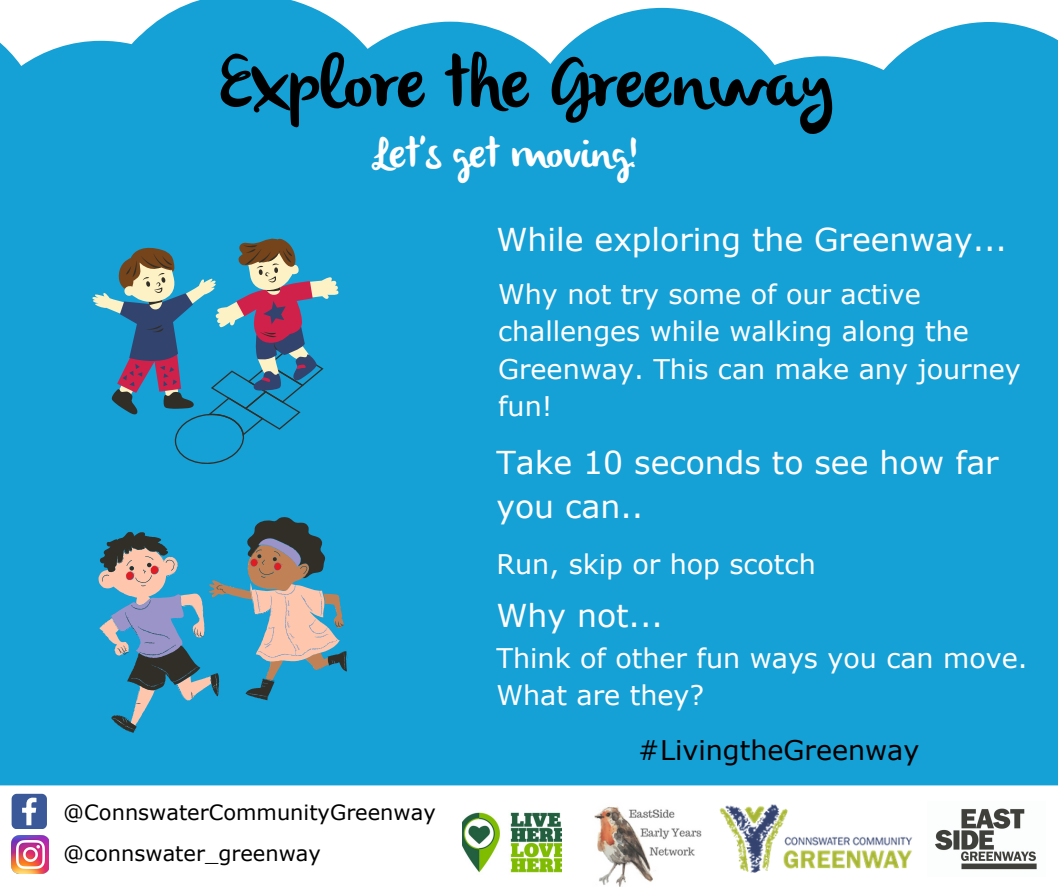
<style>
.page{position:relative;width:1058px;height:887px;background:#fff}
.page>*{position:absolute;margin:0;border:0;box-sizing:border-box;transform-origin:0 0}
.t1{font:72px "olivier";color:#000}
.t2{font:42px "olivier";color:#fff}
.t3{font:31.5px/43.8px "Verdana";color:#fff}
.t4{font:27px/37.2px "Verdana";color:#fff}
.t5{font:27px "Verdana";color:#000}
.t6{font:21px/41px "Verdana";color:#000}
</style>
<div class="page">
<div style="left:0;top:0;width:1058px;height:785px;background:#15a0d6"></div>
<img style="left:719px;top:804px;width:194px;height:69px">
<img style="left:594px;top:806px;width:107px;height:80px">
<img style="left:463px;top:812px;width:99px;height:61px">
<img style="left:935px;top:808px;width:102px;height:62px">
<svg style="left:12px;top:793px;width:34px;height:35px"></svg>
<img style="left:12px;top:835px;width:37px;height:38px">
<svg style="left:91px;top:234px;width:249px;height:235px;background:#388fb7"></svg>
<svg style="left:99px;top:517px;width:248px;height:215px;background:#4e96b3"></svg>
<h1 class="t1" style="left:220px;top:53px;width:615px">Explore the Greenway</h1>
<h2 class="t2" style="left:373px;top:135px;width:267px">Let's get moving!</h2>
<p class="t3" style="left:496px;top:217px;width:512px">While exploring the Greenway...</p>
<p class="t4" style="left:498px;top:275px;width:524px">Why not try some of our active challenges while walking along the<br>Greenway. This can make any journey fun!</p>
<p class="t3" style="left:496px;top:439px;width:504px">Take 10 seconds to see how far you can..</p>
<p class="t4" style="left:496px;top:544px;width:321px">Run, skip or hop scotch</p>
<p class="t3" style="left:496px;top:592px;width:168px">Why not...</p>
<p class="t4" style="left:496px;top:638px;width:532px">Think of other fun ways you can move.<br>What are they?</p>
<p class="t6" style="left:63px;top:791px;width:374px">@ConnswaterCommunityGreenway @connswater_greenway</p>
<p class="t5" style="left:638px;top:732px;width:283px">#LivingtheGreenway</p>
</div>
